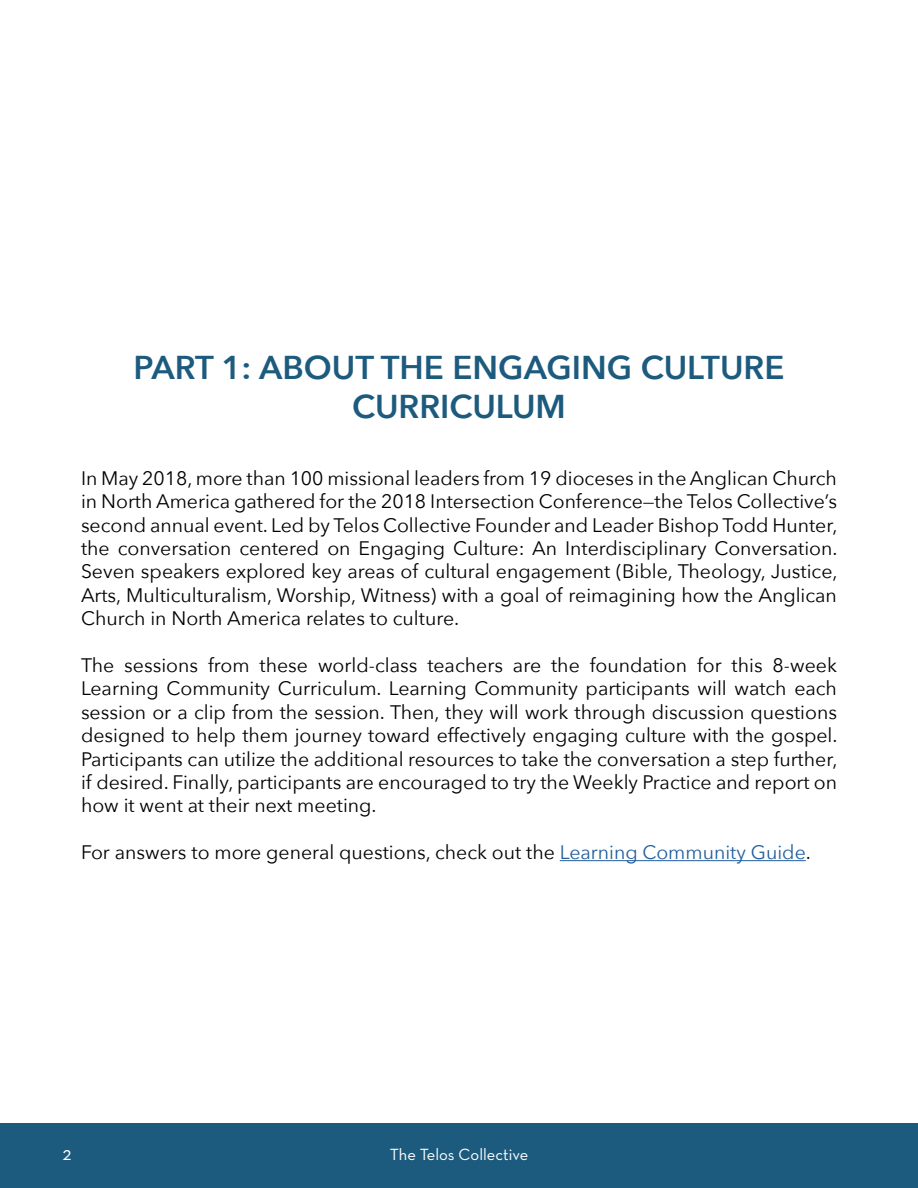
<style>
.page{position:relative;width:918px;height:1188px;background:#fff}
.page>*{position:absolute;margin:0;border:0;box-sizing:border-box;transform-origin:0 0}
.t1{font:600 33px/39.6px "Avenir Next";color:#1d5b7e;text-align:center}
.t2{font:19.5px/23.4px "Avenir Next";color:#000;text-align:justify}
.t3{font:19.5px "Neutra Text";color:#fff}
.t4{font:16.5px "Neutra Text";color:#fff}
.s1{color:#215e9e}
</style>
<div class="page">
<div style="left:0;top:1123px;width:918px;height:65px;background:#1d5b7e"></div>
<hr style="left:560px;top:860px;width:246px;height:1px;background:#215e9e">
<h1 class="t1" style="left:134px;top:348px;width:652px">PART 1: ABOUT THE ENGAGING CULTURE<br>CURRICULUM</h1>
<p class="t2" style="left:81px;top:467px;width:758px">In May 2018, more than 100 missional leaders from 19 dioceses in the Anglican Church in North America gathered for the 2018 Intersection Conference—the Telos Collective’s second annual event. Led by Telos Collective Founder and Leader Bishop Todd Hunter, the conversation centered on Engaging Culture: An Interdisciplinary Conversation.<br>Seven speakers explored key areas of cultural engagement (Bible, Theology, Justice, Arts, Multiculturalism, Worship, Witness) with a goal of reimagining how the Anglican Church in North America relates to culture.</p>
<p class="t2" style="left:81px;top:654px;width:758px">The sessions from these world-class teachers are the foundation for this 8-week Learning Community Curriculum. Learning Community participants will watch each session or a clip from the session. Then, they will work through discussion questions designed to help them journey toward effectively engaging culture with the gospel.<br>Participants can utilize the additional resources to take the conversation a step further, if desired. Finally, participants are encouraged to try the Weekly Practice and report on how it went at their next meeting.</p>
<p class="t2" style="left:81px;top:841px;width:731px">For answers to more general questions, check out the <span class="s1">Learning Community Guide</span>.</p>
<p class="t3" style="left:62px;top:1142px;width:11px">2</p>
<p class="t4" style="left:390px;top:1144px;width:140px">The Telos Collective</p>
</div>
